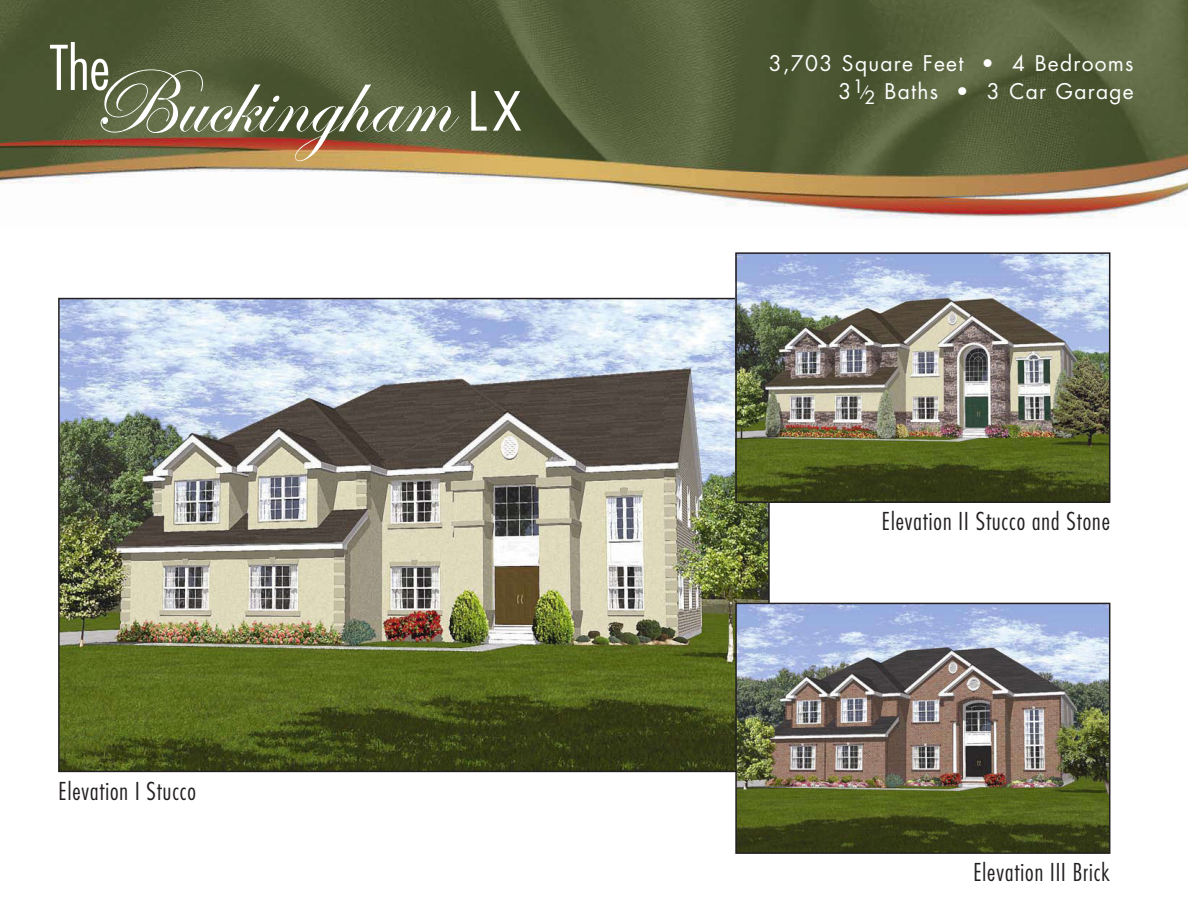
<style>
.page{position:relative;width:1188px;height:918px;background:#fff}
.page>*{position:absolute;margin:0;border:0;box-sizing:border-box;transform-origin:0 0}
.t1{font:93px "Edwardian Script ITC";color:#fff}
.t2{font:300 condensed 60px "Futura";color:#fff}
.t3{font:300 condensed 24px "Futura";letter-spacing:.04em;color:#231f20}
.t4{font:21px/27.6px "Futura";letter-spacing:.06em;color:#fff;text-align:right}
.s1{font-family:"Futura";font-size:52.5px}
.s2{font-size:18px}
</style>
<div class="page">
<img style="left:0;top:0;width:1188px;height:219px">
<img style="left:61px;top:301px;width:706px;height:468px">
<img style="left:738px;top:255px;width:369px;height:245px">
<img style="left:738px;top:606px;width:369px;height:245px">
<div style="left:735px;top:603px;width:375px;height:251px;border:2px solid #231f20"></div>
<div style="left:735px;top:252px;width:375px;height:251px;border:2px solid #231f20"></div>
<h2 class="t2" style="left:50px;top:30px;width:62px">The</h2>
<h1 class="t1" style="left:90px;top:52px;width:433px">Buckingham <span class="s1">LX</span></h1>
<p class="t3" style="left:59px;top:776px;width:139px">Elevation I Stucco</p>
<p class="t4" style="left:769px;top:50px;width:366px">3,703 Square Feet • 4 Bedrooms<br>3<sup>1</sup><span class="s2">⁄</span><sub>2</sub> Baths • 3 Car Garage</p>
<p class="t3" style="left:882px;top:506px;width:229px">Elevation II Stucco and Stone</p>
<p class="t3" style="left:974px;top:857px;width:138px">Elevation III Brick</p>
</div>
